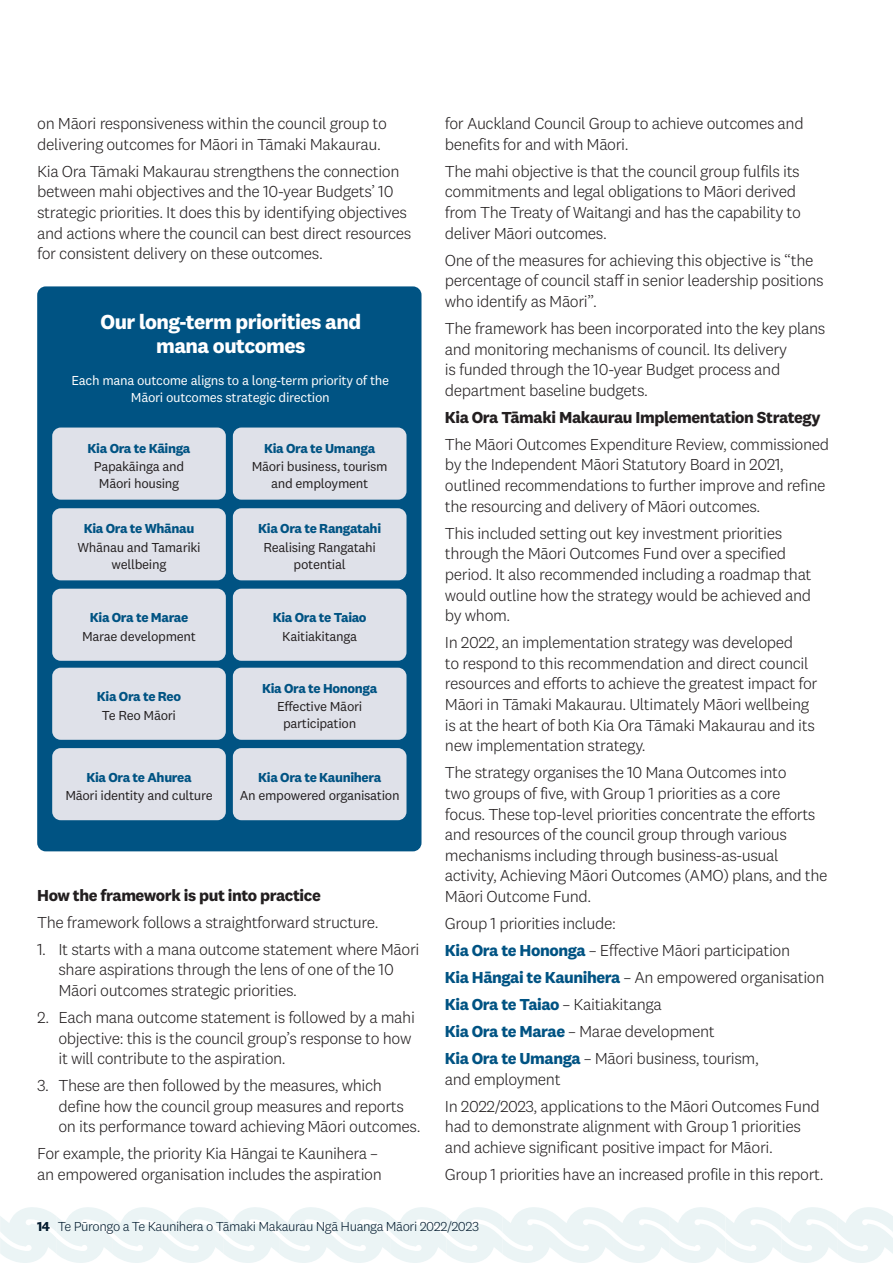
<style>
.page{position:relative;width:893px;height:1263px;background:#fff}
.page>*{position:absolute;margin:0;border:0;box-sizing:border-box;transform-origin:0 0}
.t1{font:700 21px/24px "National 2";letter-spacing:-.025em;color:#fff;text-align:center}
.AC_LFD_Body_Copy{font:300 16.5px/20.7px "National 2";letter-spacing:-.025em;color:#231f20}
.AC_LFD_Body_Copy-2{font:700 16.5px "National 2";letter-spacing:-.025em;color:#231f20}
.t2{font:13.5px/18.6px "National 2";letter-spacing:-.025em;color:#231f20;text-align:center}
.t3{font:700 13.5px/18.6px "National 2";letter-spacing:-.025em;color:#005383;text-align:center}
.t4{font:13.5px/16.5px "National 2";letter-spacing:-.025em;color:#fff;text-align:center}
.t5{font:300 13.5px "National 2";letter-spacing:-.03em;color:#041c2f}
.s1{font-weight:400;color:#231f20}
.s2{font-weight:700;color:#005383}
.s3{font-weight:700}
</style>
<div class="page">
<svg style="left:0;top:1207px;width:893px;height:56px"></svg>
<div style="left:37px;top:286px;width:384px;height:565px;background:#005383;border-radius:9px"></div>
<div style="left:52px;top:427px;width:174px;height:73px;background:#dfe1e9;border-radius:9px"></div>
<div style="left:52px;top:508px;width:174px;height:72px;background:#dfe1e9;border-radius:9px"></div>
<div style="left:52px;top:668px;width:174px;height:72px;background:#dfe1e9;border-radius:9px"></div>
<div style="left:233px;top:668px;width:173px;height:72px;background:#dfe1e9;border-radius:9px"></div>
<div style="left:52px;top:589px;width:174px;height:72px;background:#dfe1e9;border-radius:9px"></div>
<div style="left:52px;top:748px;width:174px;height:72px;background:#dfe1e9;border-radius:9px"></div>
<div style="left:233px;top:427px;width:173px;height:73px;background:#dfe1e9;border-radius:9px"></div>
<div style="left:233px;top:508px;width:173px;height:72px;background:#dfe1e9;border-radius:9px"></div>
<div style="left:233px;top:589px;width:173px;height:72px;background:#dfe1e9;border-radius:9px"></div>
<div style="left:233px;top:748px;width:173px;height:72px;background:#dfe1e9;border-radius:9px"></div>
<p class="AC_LFD_Body_Copy" style="left:37px;top:113px;width:351px">on Māori responsiveness within the council group to delivering outcomes for Māori in Tāmaki Makaurau.</p>
<p class="AC_LFD_Body_Copy" style="left:37px;top:161px;width:376px">Kia Ora Tāmaki Makaurau strengthens the connection between mahi objectives and the 10-year Budgets’ 10 strategic priorities. It does this by identifying objectives and actions where the council can best direct resources for consistent delivery on these outcomes.</p>
<p class="t1" style="left:101px;top:310px;width:262px">Our long-term priorities and mana outcomes</p>
<p class="t4" style="left:71px;top:372px;width:319px">Each mana outcome aligns to a long-term priority of the<br>Māori outcomes strategic direction</p>
<p class="t3" style="left:88px;top:439px;width:104px">Kia Ora te Kāinga<br><span class="s1">Papakāinga and</span></p>
<p class="t2" style="left:99px;top:474px;width:82px">Māori housing</p>
<p class="t2" style="left:252px;top:439px;width:137px"><span class="s2">Kia Ora te Umanga<br></span>Māori business, tourism</p>
<p class="t2" style="left:271px;top:474px;width:99px">and employment</p>
<p class="t2" style="left:77px;top:519px;width:125px"><span class="s2">Kia Ora te Whānau<br></span>Whānau and Tamariki</p>
<p class="t2" style="left:112px;top:554px;width:56px">wellbeing</p>
<p class="t2" style="left:82px;top:608px;width:115px"><span class="s2">Kia Ora te Marae<br></span>Marae development</p>
<p class="t3" style="left:97px;top:687px;width:86px">Kia Ora te Reo<br><span class="s1">Te Reo Māori</span></p>
<p class="t2" style="left:65px;top:767px;width:149px"><span class="s2">Kia Ora te Ahurea<br></span>Māori identity and culture</p>
<p class="t2" style="left:258px;top:519px;width:124px"><span class="s2">Kia Ora te Rangatahi<br></span>Realising Rangatahi</p>
<p class="t2" style="left:294px;top:554px;width:54px">potential</p>
<p class="t3" style="left:273px;top:608px;width:95px">Kia Ora te Taiao<br><span class="s1">Kaitiakitanga</span></p>
<p class="t3" style="left:262px;top:679px;width:117px">Kia Ora te Hononga<br><span class="s1">Effective Māori</span></p>
<p class="t2" style="left:283px;top:714px;width:75px">participation</p>
<p class="t2" style="left:240px;top:767px;width:161px"><span class="s2">Kia Ora te Kaunihera<br></span>An empowered organisation</p>
<p class="AC_LFD_Body_Copy-2" style="left:37px;top:885px;width:285px">How the framework is put into practice</p>
<p class="AC_LFD_Body_Copy" style="left:37px;top:911px;width:343px">The framework follows a straightforward structure.</p>
<p class="AC_LFD_Body_Copy" style="left:58px;top:938px;width:363px;text-indent:-21px">1. It starts with a mana outcome statement where Māori share aspirations through the lens of one of the 10<br>Māori outcomes strategic priorities.</p>
<p class="AC_LFD_Body_Copy" style="left:58px;top:1007px;width:358px;text-indent:-21px">2. Each mana outcome statement is followed by a mahi objective: this is the council group’s response to how it will contribute to the aspiration.</p>
<p class="AC_LFD_Body_Copy" style="left:58px;top:1075px;width:364px;text-indent:-21px">3. These are then followed by the measures, which define how the council group measures and reports on its performance toward achieving Māori outcomes.</p>
<p class="AC_LFD_Body_Copy" style="left:37px;top:1143px;width:346px">For example, the priority Kia Hāngai te Kaunihera – an empowered organisation includes the aspiration</p>
<p class="AC_LFD_Body_Copy" style="left:445px;top:113px;width:360px">for Auckland Council Group to achieve outcomes and benefits for and with Māori.</p>
<p class="AC_LFD_Body_Copy" style="left:445px;top:161px;width:358px">The mahi objective is that the council group fulfils its commitments and legal obligations to Māori derived from The Treaty of Waitangi and has the capability to deliver Māori outcomes.</p>
<p class="AC_LFD_Body_Copy" style="left:445px;top:249px;width:380px">One of the measures for achieving this objective is “the percentage of council staff in senior leadership positions who identify as Māori”.</p>
<p class="AC_LFD_Body_Copy" style="left:445px;top:318px;width:382px">The framework has been incorporated into the key plans and monitoring mechanisms of council. Its delivery<br>is funded through the 10-year Budget process and department baseline budgets.</p>
<p class="AC_LFD_Body_Copy-2" style="left:445px;top:407px;width:377px">Kia Ora Tāmaki Makaurau Implementation Strategy</p>
<p class="AC_LFD_Body_Copy" style="left:445px;top:434px;width:386px">The Māori Outcomes Expenditure Review, commissioned by the Independent Māori Statutory Board in 2021, outlined recommendations to further improve and refine the resourcing and delivery of Māori outcomes.</p>
<p class="AC_LFD_Body_Copy" style="left:445px;top:522px;width:368px">This included setting out key investment priorities through the Māori Outcomes Fund over a specified period. It also recommended including a roadmap that would outline how the strategy would be achieved and by whom.</p>
<p class="AC_LFD_Body_Copy" style="left:445px;top:632px;width:374px">In 2022, an implementation strategy was developed<br>to respond to this recommendation and direct council resources and efforts to achieve the greatest impact for Māori in Tāmaki Makaurau. Ultimately Māori wellbeing is at the heart of both Kia Ora Tāmaki Makaurau and its new implementation strategy.</p>
<p class="AC_LFD_Body_Copy" style="left:445px;top:762px;width:384px">The strategy organises the 10 Mana Outcomes into<br>two groups of five, with Group 1 priorities as a core<br>focus. These top-level priorities concentrate the efforts and resources of the council group through various mechanisms including through business-as-usual activity, Achieving Māori Outcomes (AMO) plans, and the Māori Outcome Fund.</p>
<p class="AC_LFD_Body_Copy" style="left:445px;top:913px;width:173px">Group 1 priorities include:</p>
<p class="AC_LFD_Body_Copy" style="left:445px;top:940px;width:347px"><span class="s2">Kia Ora te Hononga</span> – Effective Māori participation</p>
<p class="AC_LFD_Body_Copy" style="left:445px;top:967px;width:381px"><span class="s2">Kia Hāngai te Kaunihera</span> – An empowered organisation</p>
<p class="AC_LFD_Body_Copy" style="left:445px;top:994px;width:218px"><span class="s2">Kia Ora te Taiao</span> – Kaitiakitanga</p>
<p class="AC_LFD_Body_Copy" style="left:445px;top:1021px;width:271px"><span class="s2">Kia Ora te Marae</span> – Marae development</p>
<p class="AC_LFD_Body_Copy" style="left:445px;top:1048px;width:316px"><span class="s2">Kia Ora te Umanga</span> – Māori business, tourism, and employment</p>
<p class="AC_LFD_Body_Copy" style="left:445px;top:1095px;width:377px">In 2022/2023, applications to the Māori Outcomes Fund had to demonstrate alignment with Group 1 priorities and achieve significant positive impact for Māori.</p>
<p class="AC_LFD_Body_Copy" style="left:445px;top:1164px;width:380px">Group 1 priorities have an increased profile in this report.</p>
<p class="t5" style="left:37px;top:1219px;width:443px"><span class="s3">14</span> Te Pūrongo a Te Kaunihera o Tāmaki Makaurau Ngā Huanga Māori 2022/2023</p>
</div>
